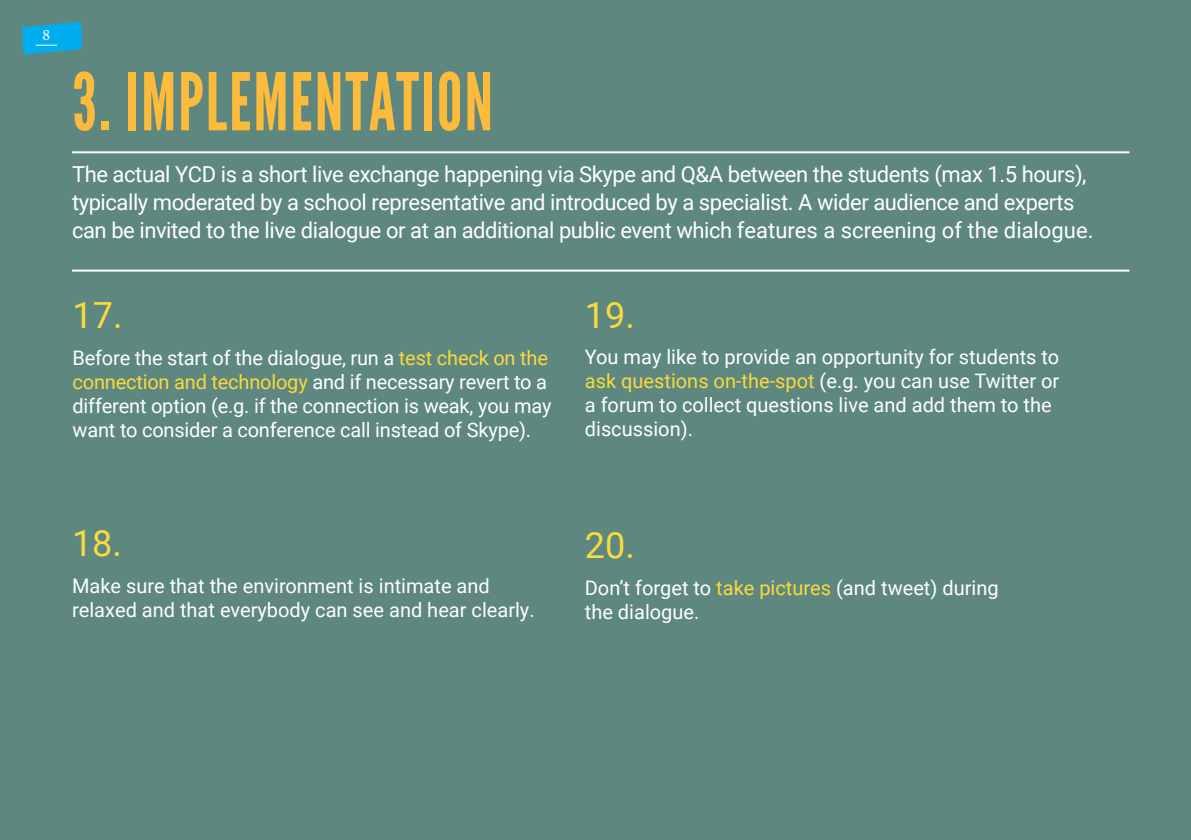
<style>
.page{position:relative;width:1191px;height:840px;background:#fff}
.page>*{position:absolute;margin:0;border:0;box-sizing:border-box;transform-origin:0 0}
.t1{font:79.2px "League Gothic";letter-spacing:.03em;color:#fdbb3b;scale:.91 1}
.t2{font:36px "Roboto";color:#fada3d}
.t3{font:22px/28px "Roboto";letter-spacing:-.02em;color:#fff}
.t4{font:20px/24px "Roboto";color:#fff}
.t5{font:16px "Minion Pro";color:#fff}
.s1{color:#fada3d}
</style>
<div class="page">
<div style="left:0;top:0;width:1191px;height:839px;background:#5a857c"></div>
<svg style="left:22px;top:22px;width:60px;height:33px"></svg>
<hr style="left:72px;top:151px;width:1057px;height:2px;background:#fff">
<hr style="left:72px;top:269px;width:1057px;height:2px;background:#fff">
<p class="t5" style="left:43px;top:24px;width:9px">8</p>
<p class="t1" style="left:73px;top:55px;width:463px">3. IMPLEMENTATION</p>
<p class="t3" style="left:72px;top:159px;width:1023px">The actual YCD is a short live exchange happening via Skype and Q&amp;A between the students (max 1.5 hours), typically moderated by a school representative and introduced by a specialist. A wider audience and experts can be invited to the live dialogue or at an additional public event which features a screening of the dialogue.</p>
<p class="t2" style="left:73px;top:290px;width:51px">17.</p>
<p class="t4" style="left:73px;top:344px;width:480px">Before the start of the dialogue, run a <span class="s1">test check on the connection and technology</span> and if necessary revert to a different option (e.g. if the connection is weak, you may want to consider a conference call instead of Skype).</p>
<p class="t2" style="left:585px;top:289px;width:51px">19.</p>
<p class="t4" style="left:585px;top:344px;width:476px">You may like to provide an opportunity for students to <span class="s1">ask questions on-the-spot</span> (e.g. you can use Twitter or a forum to collect questions live and add them to the discussion).</p>
<p class="t2" style="left:72px;top:518px;width:51px">18.</p>
<p class="t4" style="left:72px;top:572px;width:464px">Make sure that the environment is intimate and relaxed and that everybody can see and hear clearly.</p>
<p class="t2" style="left:585px;top:520px;width:51px">20.</p>
<p class="t4" style="left:585px;top:574px;width:415px">Don’t forget to <span class="s1">take pictures</span> (and tweet) during the dialogue.</p>
</div>
